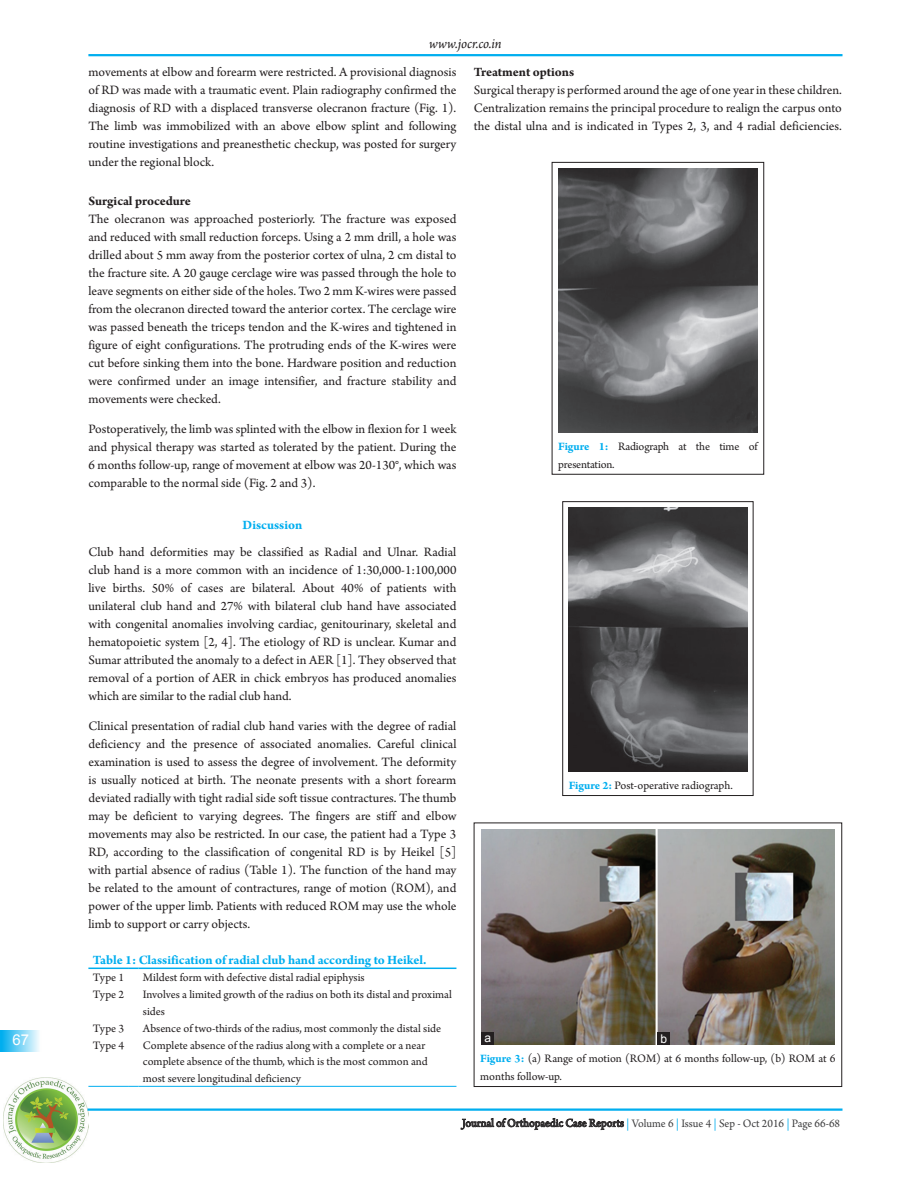
<style>
.page{position:relative;width:918px;height:1188px;background:#fff}
.page>*{position:absolute;margin:0;border:0;box-sizing:border-box;transform-origin:0 0}
.t1{font:italic 15px "Arno Pro";color:#231f20}
.t2{font:15px "Arial";color:#fff}
.TX{font:13.5px/18px "Arno Pro";color:#231f20;text-align:justify}
.TT{font:700 13.5px "Arno Pro";letter-spacing:-.005em;color:#00aeef}
.t3{font:700 13.5px "Arno Pro";letter-spacing:-.005em;color:#231f20}
.TB{font:12px/16.5px "Arno Pro";color:#231f20}
.FGC{font:12px/18px "Arno Pro";letter-spacing:-.005em;color:#231f20}
.TBL{font:12px/16.5px "Arno Pro";color:#231f20}
.RFR{font:12px "Arno Pro";color:#3e3e3f}
.LABEL{font:12px "Arial";color:#fff}
.s1{font-weight:700;color:#00aeef}
.s2{color:#00aeef}
</style>
<div class="page">
<div style="left:0;top:1030px;width:42px;height:22px;background:linear-gradient(to right,#00abee,#fcfefe)"></div>
<img style="left:4px;top:1077px;width:85px;height:85px">
<hr style="left:88px;top:1108px;width:755px;height:3px;background:#00aeef">
<svg style="left:461px;top:1118px;width:163px;height:12px"></svg>
<hr style="left:88px;top:54px;width:755px;height:2px;background:#00aeef">
<hr style="left:88px;top:1086px;width:41px;height:1px;background:#00aeef">
<hr style="left:138px;top:1086px;width:318px;height:1px;background:#00aeef">
<hr style="left:88px;top:968px;width:41px;height:1px;background:#00aeef">
<hr style="left:138px;top:968px;width:318px;height:1px;background:#00aeef">
<img style="left:558px;top:169px;width:200px;height:263px">
<div style="left:552px;top:162px;width:212px;height:312px;border:1px solid #231f20"></div>
<img style="left:569px;top:508px;width:178px;height:263px">
<div style="left:563px;top:501px;width:190px;height:295px;border:1px solid #231f20"></div>
<img style="left:481px;top:829px;width:353px;height:216px">
<div style="left:474px;top:823px;width:368px;height:264px;border:1px solid #231f20"></div>
<div style="left:658px;top:1032px;width:12px;height:13px;background:#231f20"></div>
<div style="left:481px;top:1032px;width:13px;height:13px;background:#231f20"></div>
<p class="t2" style="left:13px;top:1030px;width:18px">67</p>
<p class="t1" style="left:429px;top:35px;width:74px">www.jocr.co.in</p>
<p class="TX" style="left:88px;top:63px;width:370px">movements at elbow and forearm were restricted. A provisional diagnosis of RD was made with a traumatic event. Plain radiography confirmed the diagnosis of RD with a displaced transverse olecranon fracture (Fig. 1).<br>The limb was immobilized with an above elbow splint and following routine investigations and preanesthetic checkup, was posted for surgery under the regional block.</p>
<h2 class="t3" style="left:88px;top:193px;width:104px">Surgical procedure</h2>
<p class="TX" style="left:88px;top:210px;width:370px">The olecranon was approached posteriorly. The fracture was exposed and reduced with small reduction forceps. Using a 2 mm drill, a hole was drilled about 5 mm away from the posterior cortex of ulna, 2 cm distal to the fracture site. A 20 gauge cerclage wire was passed through the hole to leave segments on either side of the holes. Two 2 mm K-wires were passed from the olecranon directed toward the anterior cortex. The cerclage wire was passed beneath the triceps tendon and the K-wires and tightened in figure of eight configurations. The protruding ends of the K-wires were cut before sinking them into the bone. Hardware position and reduction were confirmed under an image intensifier, and fracture stability and movements were checked.</p>
<p class="TX" style="left:88px;top:420px;width:370px">Postoperatively, the limb was splinted with the elbow in flexion for 1 week and physical therapy was started as tolerated by the patient. During the 6 months follow-up, range of movement at elbow was 20-130°, which was comparable to the normal side (Fig. 2 and 3).</p>
<h1 class="TT" style="left:243px;top:517px;width:61px">Discussion</h1>
<p class="TX" style="left:88px;top:543px;width:370px">Club hand deformities may be classified as Radial and Ulnar. Radial club hand is a more common with an incidence of 1:30,000-1:100,000 live births. 50% of cases are bilateral. About 40% of patients with unilateral club hand and 27% with bilateral club hand have associated with congenital anomalies involving cardiac, genitourinary, skeletal and hematopoietic system [2, 4]. The etiology of RD is unclear. Kumar and Sumar attributed the anomaly to a defect in AER [1]. They observed that removal of a portion of AER in chick embryos has produced anomalies which are similar to the radial club hand.</p>
<p class="TX" style="left:88px;top:717px;width:370px">Clinical presentation of radial club hand varies with the degree of radial deficiency and the presence of associated anomalies. Careful clinical examination is used to assess the degree of involvement. The deformity is usually noticed at birth. The neonate presents with a short forearm deviated radially with tight radial side soft tissue contractures. The thumb may be deficient to varying degrees. The fingers are stiff and elbow movements may also be restricted. In our case, the patient had a Type 3<br>RD, according to the classification of congenital RD is by Heikel [5] with partial absence of radius (Table 1). The function of the hand may be related to the amount of contractures, range of motion (ROM), and power of the upper limb. Patients with reduced ROM may use the whole limb to support or carry objects.</p>
<p class="TT" style="left:93px;top:952px;width:335px">Table 1: Classification of radial club hand according to Heikel.</p>
<p class="TB" style="left:93px;top:970px;width:33px">Type 1</p>
<p class="TB" style="left:143px;top:970px;width:223px">Mildest form with defective distal radial epiphysis</p>
<p class="TB" style="left:93px;top:987px;width:33px">Type 2</p>
<p class="TB" style="left:143px;top:987px;width:310px">Involves a limited growth of the radius on both its distal and proximal sides</p>
<p class="TB" style="left:93px;top:1020px;width:33px">Type 3</p>
<p class="TB" style="left:143px;top:1020px;width:300px">Absence of two‑thirds of the radius, most commonly the distal side</p>
<p class="TBL" style="left:93px;top:1038px;width:33px">Type 4</p>
<p class="TBL" style="left:143px;top:1038px;width:286px">Complete absence of the radius along with a complete or a near complete absence of the thumb, which is the most common and most severe longitudinal deficiency</p>
<h2 class="t3" style="left:474px;top:64px;width:102px">Treatment options</h2>
<p class="TX" style="left:474px;top:81px;width:369px">Surgical therapy is performed around the age of one year in these children.<br>Centralization remains the principal procedure to realign the carpus onto the distal ulna and is indicated in Types 2, 3, and 4 radial deficiencies.</p>
<p class="FGC" style="left:558px;top:438px;width:201px"><span class="s1">Figure 1:</span> Radiograph at the time of presentation.</p>
<p class="FGC" style="left:569px;top:777px;width:165px"><span class="s1">Figure 2:</span> Post-operative radiograph.</p>
<p class="LABEL" style="left:484px;top:1029px;width:8px">a</p>
<p class="LABEL" style="left:661px;top:1030px;width:8px">b</p>
<p class="FGC" style="left:480px;top:1050px;width:357px"><span class="s1">Figure 3:</span> (a) Range of motion (ROM) at 6 months follow-up, (b) ROM at 6 months follow-up.</p>
<p class="RFR" style="left:462px;top:1116px;width:380px">Journal of Orthopaedic Case Reports <span class="s2">|</span> Volume 6 <span class="s2">|</span> Issue 4 <span class="s2">|</span> Sep - Oct 2016 <span class="s2">|</span> Page 66-68</p>
</div>
